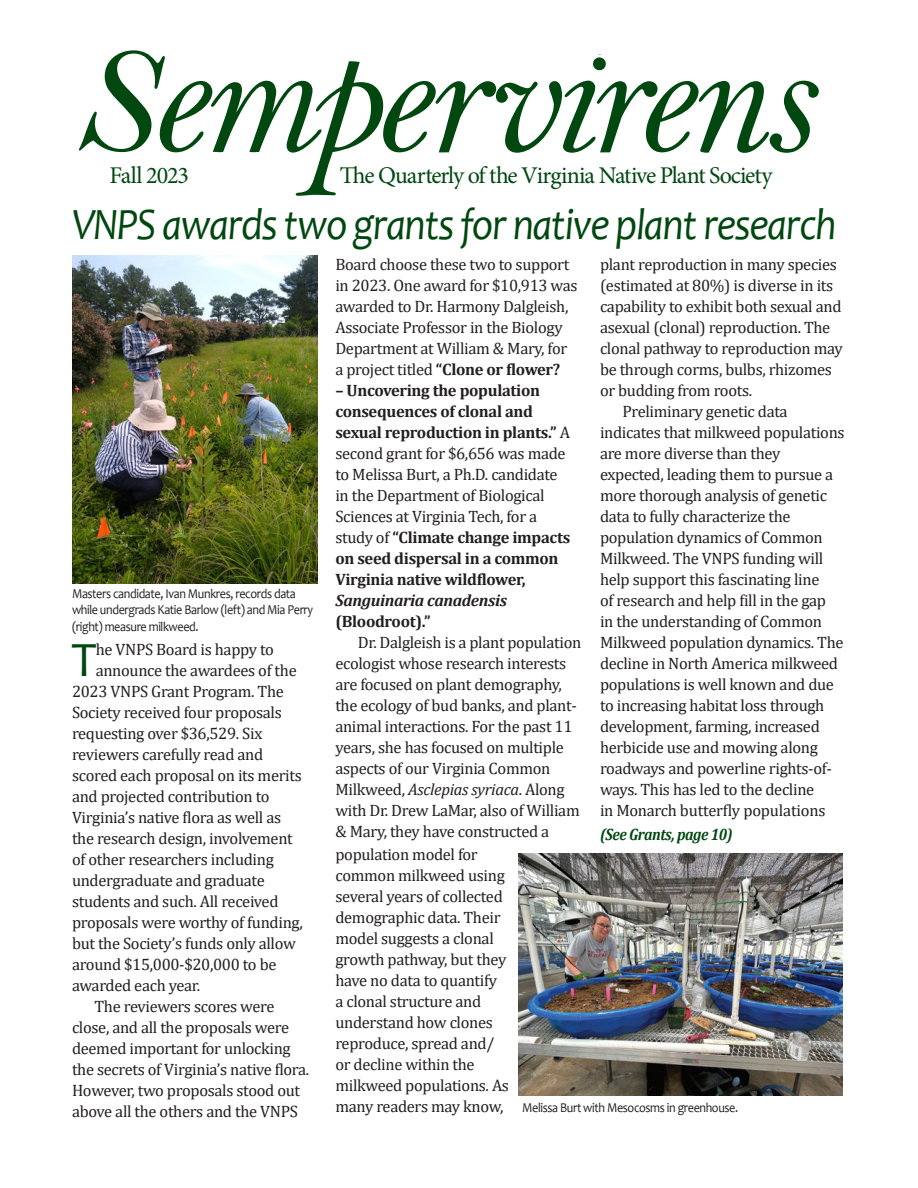
<style>
.page{position:relative;width:918px;height:1188px;background:#fff}
.page>*{position:absolute;margin:0;border:0;box-sizing:border-box;transform-origin:0 0}
.t1{font:166.5px "Bell MT Italic";letter-spacing:-.04em;color:#004710}
._2-line_drop_cap__no_indent{font:49.5px "Candara";color:#004710}
._2-line_drop_cap__no_indent-2{font:italic 45px "Candara";letter-spacing:-.03em;color:#004710;scale:.9 1}
.flag-subtitle{font:24px "Minion Pro";letter-spacing:-.045em;color:#004710}
._2-line_drop_cap__no_indent-3{font:16.5px/21px "Cambria";letter-spacing:-.02em;color:#231f20}
._2-line_drop_cap__no_indent-4{font:700 16.5px/21px "Cambria";letter-spacing:-.02em;color:#231f20}
._2-line_drop_cap__no_indent-5{font:italic 700 16.5px "Cambria";letter-spacing:-.03em;color:#004710;scale:.9 1}
._2-line_drop_cap__no_indent-6{font:13.5px/16.5px "Candara";letter-spacing:-.03em;color:#231f20;scale:.9 1}
.s1{font-size:154.5px}
.s2{font-weight:700}
.s3{font-weight:400}
.s4{font-style:italic}
</style>
<div class="page">
<img style="left:72px;top:255px;width:246px;height:328px">
<img style="left:519px;top:853px;width:323px;height:243px">
<p class="t1" style="left:72px;top:-1px;width:742px"><span class="s1">S</span>empervirens</p>
<p class="flag-subtitle" style="left:110px;top:160px;width:81px">Fall 2023</p>
<p class="flag-subtitle" style="left:340px;top:160px;width:434px">The Quarterly of the Virginia Native Plant Society</p>
<p class="_2-line_drop_cap__no_indent-2" style="left:72px;top:196px;width:851px">VNPS awards two grants for native plant research</p>
<p class="_2-line_drop_cap__no_indent-6" style="left:72px;top:585px;width:270px">Masters candidate, Ivan Munkres, records data while undergrads Katie Barlow (left) and Mia Perry (right) measure milkweed.</p>
<p class="_2-line_drop_cap__no_indent" style="left:71px;top:628px;width:27px">T</p>
<p class="_2-line_drop_cap__no_indent-3" style="left:96px;top:638px;width:180px">he VNPS Board is happy to</p>
<p class="_2-line_drop_cap__no_indent-3" style="left:96px;top:659px;width:203px">announce the awardees of the</p>
<p class="_2-line_drop_cap__no_indent-3" style="left:72px;top:680px;width:213px">2023 VNPS Grant Program. The</p>
<p class="_2-line_drop_cap__no_indent-3" style="left:72px;top:701px;width:211px">Society received four proposals</p>
<p class="_2-line_drop_cap__no_indent-3" style="left:72px;top:722px;width:192px">requesting over $36,529. Six</p>
<p class="_2-line_drop_cap__no_indent-3" style="left:72px;top:743px;width:193px">reviewers carefully read and</p>
<p class="_2-line_drop_cap__no_indent-3" style="left:72px;top:764px;width:231px">scored each proposal on its merits</p>
<p class="_2-line_drop_cap__no_indent-3" style="left:72px;top:785px;width:199px">and projected contribution to</p>
<p class="_2-line_drop_cap__no_indent-3" style="left:72px;top:806px;width:211px">Virginia’s native flora as well as</p>
<p class="_2-line_drop_cap__no_indent-3" style="left:72px;top:827px;width:222px">the research design, involvement</p>
<p class="_2-line_drop_cap__no_indent-3" style="left:72px;top:848px;width:203px">of other researchers including</p>
<p class="_2-line_drop_cap__no_indent-3" style="left:72px;top:869px;width:194px">undergraduate and graduate</p>
<p class="_2-line_drop_cap__no_indent-3" style="left:72px;top:890px;width:208px">students and such. All received</p>
<p class="_2-line_drop_cap__no_indent-3" style="left:72px;top:911px;width:232px">proposals were worthy of funding,</p>
<p class="_2-line_drop_cap__no_indent-3" style="left:72px;top:932px;width:225px">but the Society’s funds only allow</p>
<p class="_2-line_drop_cap__no_indent-3" style="left:72px;top:953px;width:206px">around $15,000-$20,000 to be</p>
<p class="_2-line_drop_cap__no_indent-3" style="left:72px;top:974px;width:130px">awarded each year.</p>
<p class="_2-line_drop_cap__no_indent-3" style="left:72px;top:995px;width:239px;text-indent:22px">The reviewers scores were close, and all the proposals were deemed important for unlocking the secrets of Virginia’s native flora.<br>However, two proposals stood out above all the others and the VNPS</p>
<p class="_2-line_drop_cap__no_indent-3" style="left:335px;top:254px;width:244px">Board choose these two to support in 2023. One award for $10,913 was awarded to Dr. Harmony Dalgleish, Associate Professor in the Biology Department at William &amp; Mary, for a project titled <span class="s2">“Clone or flower?</span></p>
<p class="_2-line_drop_cap__no_indent-4" style="left:335px;top:379px;width:236px">– Uncovering the population consequences of clonal and sexual reproduction in plants.” <span class="s3">A second grant for $6,656 was made to Melissa Burt, a Ph.D. candidate in the Department of Biological<br>Sciences at Virginia Tech, for a study of</span> “Climate change impacts on seed dispersal in a common<br>Virginia native wildflower,<br><span class="s4">Sanguinaria canadensis </span>(Bloodroot).”</p>
<p class="_2-line_drop_cap__no_indent-3" style="left:335px;top:632px;width:247px;text-indent:22px">Dr. Dalgleish is a plant population ecologist whose research interests are focused on plant demography, the ecology of bud banks, and plant&shy;animal interactions. For the past 11 years, she has focused on multiple aspects of our Virginia Common Milkweed, <span class="s4">Asclepias syriaca</span>. Along with Dr. Drew LaMar, also of William &amp; Mary, they have constructed a</p>
<p class="_2-line_drop_cap__no_indent-3" style="left:335px;top:844px;width:175px">population model for common milkweed using several years of collected demographic data. Their model suggests a clonal growth pathway, but they have no data to quantify a clonal structure and understand how clones reproduce, spread and/ or decline within the milkweed populations. As many readers may know,</p>
<p class="_2-line_drop_cap__no_indent-3" style="left:600px;top:254px;width:244px">plant reproduction in many species (estimated at 80%) is diverse in its capability to exhibit both sexual and asexual (clonal) reproduction. The clonal pathway to reproduction may be through corms, bulbs, rhizomes or budding from roots.</p>
<p class="_2-line_drop_cap__no_indent-3" style="left:600px;top:401px;width:246px;text-indent:22px">Preliminary genetic data indicates that milkweed populations are more diverse than they expected, leading them to pursue a more thorough analysis of genetic data to fully characterize the population dynamics of Common<br>Milkweed. The VNPS funding will help support this fascinating line<br>of research and help fill in the gap<br>in the understanding of Common<br>Milkweed population dynamics. The decline in North America milkweed populations is well known and due to increasing habitat loss through development, farming, increased herbicide use and mowing along roadways and powerline rights-of&shy;ways. This has led to the decline<br>in Monarch butterfly populations</p>
<p class="_2-line_drop_cap__no_indent-5" style="left:600px;top:823px;width:149px">(See Grants, page 10)</p>
<p class="_2-line_drop_cap__no_indent-6" style="left:522px;top:1099px;width:241px">Melissa Burt with Mesocosms in greenhouse.</p>
</div>
